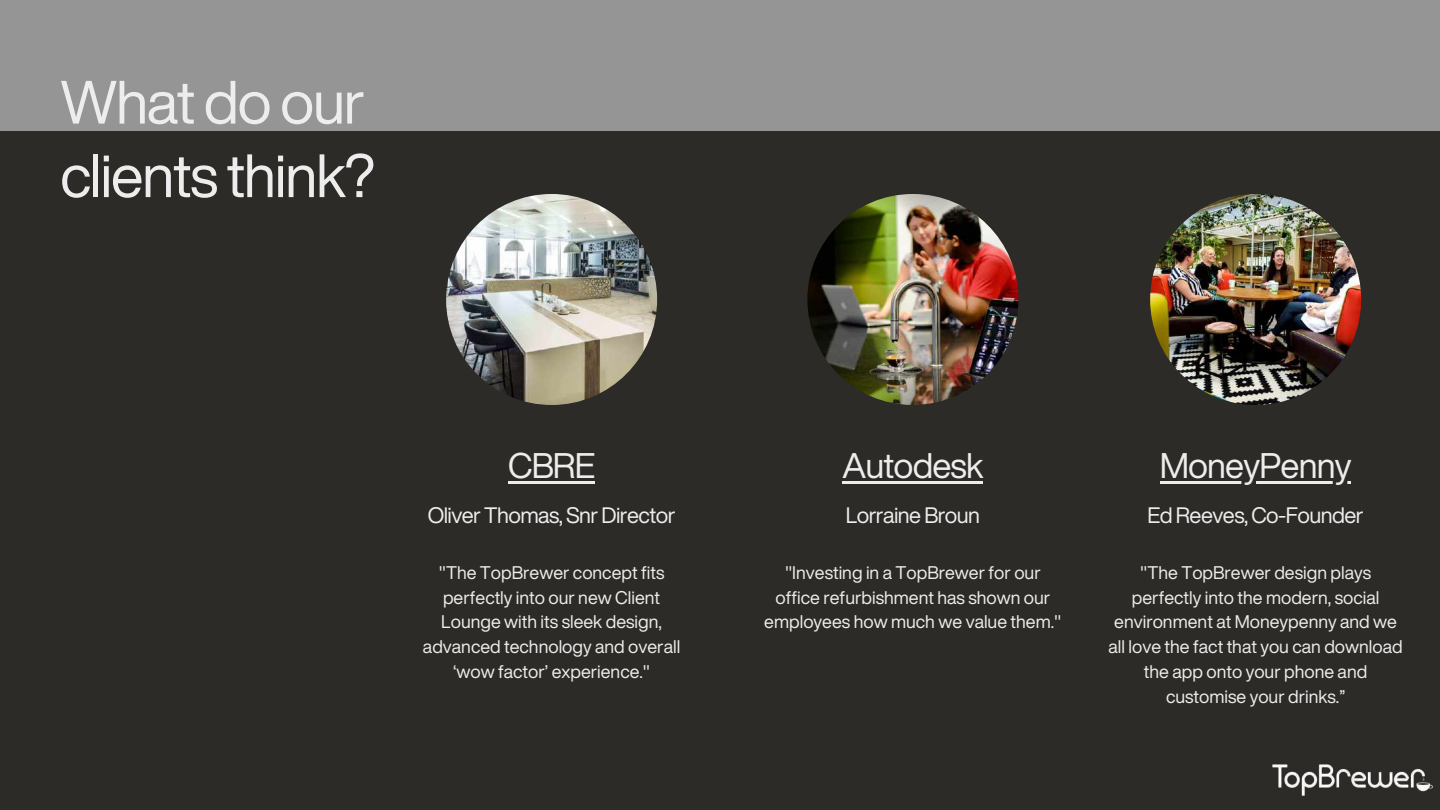
<style>
.page{position:relative;width:1440px;height:810px;background:#2c2b27}
.page>*{position:absolute;margin:0;border:0;box-sizing:border-box;transform-origin:0 0}
.t1{font:60px/73.5px "Helvetica Now Display";letter-spacing:-.025em;color:#ededed}
.t2{font:35px "Helvetica Now Display";letter-spacing:-.025em;color:#ededed}
.t3{font:22px "Helvetica Now Display";letter-spacing:-.025em;color:#ededed}
.t4{font:18px/24.8px "Helvetica Now Display";color:#ededed;text-align:center}
</style>
<div class="page">
<div style="left:0;top:0;width:1440px;height:131px;background:#959595"></div>
<img style="left:446px;top:194px;width:211px;height:211px;border-radius:50%">
<hr style="left:508px;top:481px;width:86px;height:3px;background:#ededed">
<img style="left:807px;top:194px;width:211px;height:211px;border-radius:50%">
<img style="left:1150px;top:194px;width:211px;height:211px;border-radius:50%">
<img style="left:1272px;top:764px;width:161px;height:32px">
<hr style="left:842px;top:481px;width:141px;height:3px;background:#ededed">
<hr style="left:1160px;top:481px;width:191px;height:3px;background:#ededed">
<h1 class="t1" style="left:60px;top:64px;width:317px">What do our clients think?</h1>
<h2 class="t2" style="left:508px;top:439px;width:89px">CBRE</h2>
<h2 class="t2" style="left:842px;top:439px;width:143px">Autodesk</h2>
<h2 class="t2" style="left:1160px;top:439px;width:193px">MoneyPenny</h2>
<p class="t3" style="left:428px;top:499px;width:249px">Oliver Thomas, Snr Director</p>
<p class="t3" style="left:846px;top:499px;width:136px">Lorraine Broun</p>
<p class="t3" style="left:1148px;top:499px;width:218px">Ed Reeves, Co-Founder</p>
<p class="t4" style="left:423px;top:560px;width:259px">"The TopBrewer concept fits perfectly into our new Client<br>Lounge with its sleek design, advanced technology and overall ‘wow factor’ experience."</p>
<p class="t4" style="left:764px;top:560px;width:299px">"Investing in a TopBrewer for our office refurbishment has shown our employees how much we value them."</p>
<p class="t4" style="left:1109px;top:560px;width:296px">"The TopBrewer design plays perfectly into the modern, social environment at Moneypenny and we all love the fact that you can download the app onto your phone and customise your drinks.”</p>
</div>
